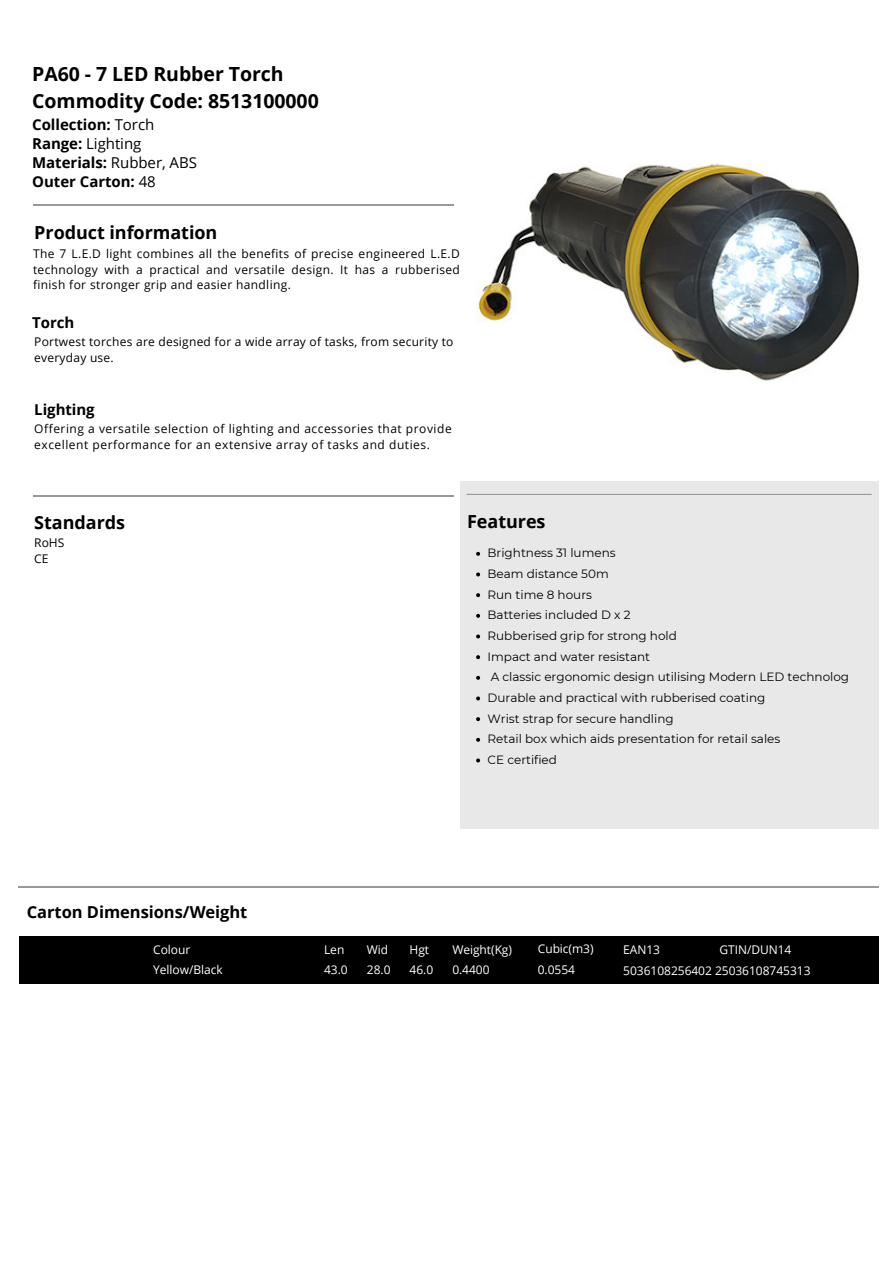
<style>
.page{position:relative;width:893px;height:1263px;background:#fff}
.page>*{position:absolute;margin:0;border:0;box-sizing:border-box;transform-origin:0 0}
.t1{font:700 19.5px/27px "Open Sans";color:#000}
.t2{font:700 18px "Open Sans";letter-spacing:-.005em;color:#000}
.t3{font:700 16.5px "Open Sans";letter-spacing:-.005em;color:#000}
.t4{font:700 15px/19.1px "Open Sans";letter-spacing:-.005em;color:#000}
.t5{font:12px/15.8px "Open Sans";letter-spacing:.03em;color:#000}
.t6{font:12px "Montserrat";color:#000}
.t7{font:12px/20.2px "Open Sans";color:#fff}
.s1{font-weight:400}
</style>
<div class="page">
<hr style="left:34px;top:205px;width:420px;height:1px;background:#999">
<hr style="left:34px;top:495px;width:420px;height:1px;background:#999">
<img style="left:460px;top:163px;width:418px;height:319px">
<div style="left:459px;top:482px;width:419px;height:25px;background:#e8e8e8"></div>
<hr style="left:467px;top:494px;width:404px;height:1px;background:#999">
<div style="left:459px;top:507px;width:419px;height:24px;background:#e8e8e8"></div>
<div style="left:459px;top:531px;width:419px;height:10px;background:#e8e8e8"></div>
<div style="left:459px;top:541px;width:419px;height:16px;background:#e8e8e8"></div>
<hr style="left:459px;top:557px;width:419px;height:1px;background:#e8e8e8">
<div style="left:459px;top:558px;width:419px;height:10px;background:#e8e8e8"></div>
<div style="left:459px;top:568px;width:419px;height:16px;background:#e8e8e8"></div>
<hr style="left:459px;top:584px;width:419px;height:1px;background:#e8e8e8">
<div style="left:459px;top:585px;width:419px;height:10px;background:#e8e8e8"></div>
<div style="left:459px;top:595px;width:419px;height:16px;background:#e8e8e8"></div>
<hr style="left:459px;top:611px;width:419px;height:1px;background:#e8e8e8">
<div style="left:459px;top:612px;width:419px;height:10px;background:#e8e8e8"></div>
<div style="left:459px;top:622px;width:419px;height:16px;background:#e8e8e8"></div>
<hr style="left:459px;top:638px;width:419px;height:1px;background:#e8e8e8">
<div style="left:459px;top:639px;width:419px;height:10px;background:#e8e8e8"></div>
<div style="left:459px;top:649px;width:419px;height:16px;background:#e8e8e8"></div>
<hr style="left:459px;top:665px;width:419px;height:1px;background:#e8e8e8">
<div style="left:459px;top:666px;width:419px;height:10px;background:#e8e8e8"></div>
<div style="left:459px;top:676px;width:419px;height:16px;background:#e8e8e8"></div>
<hr style="left:459px;top:692px;width:419px;height:1px;background:#e8e8e8">
<div style="left:459px;top:693px;width:419px;height:10px;background:#e8e8e8"></div>
<div style="left:459px;top:703px;width:419px;height:16px;background:#e8e8e8"></div>
<hr style="left:459px;top:719px;width:419px;height:1px;background:#e8e8e8">
<div style="left:459px;top:720px;width:419px;height:10px;background:#e8e8e8"></div>
<div style="left:459px;top:730px;width:419px;height:16px;background:#e8e8e8"></div>
<hr style="left:459px;top:746px;width:419px;height:1px;background:#e8e8e8">
<div style="left:459px;top:747px;width:419px;height:10px;background:#e8e8e8"></div>
<div style="left:459px;top:757px;width:419px;height:16px;background:#e8e8e8"></div>
<hr style="left:459px;top:773px;width:419px;height:1px;background:#e8e8e8">
<div style="left:459px;top:774px;width:419px;height:10px;background:#e8e8e8"></div>
<div style="left:459px;top:784px;width:419px;height:16px;background:#e8e8e8"></div>
<hr style="left:459px;top:800px;width:419px;height:1px;background:#e8e8e8">
<div style="left:459px;top:801px;width:419px;height:10px;background:#e8e8e8"></div>
<div style="left:459px;top:811px;width:419px;height:16px;background:#e8e8e8"></div>
<hr style="left:459px;top:827px;width:419px;height:1px;background:#e8e8e8">
<svg style="left:476px;top:552px;width:4px;height:4px"></svg>
<svg style="left:476px;top:572px;width:4px;height:4px"></svg>
<svg style="left:476px;top:593px;width:4px;height:4px"></svg>
<svg style="left:476px;top:614px;width:4px;height:4px"></svg>
<svg style="left:476px;top:634px;width:4px;height:4px"></svg>
<svg style="left:476px;top:655px;width:4px;height:4px"></svg>
<svg style="left:476px;top:676px;width:4px;height:4px"></svg>
<svg style="left:476px;top:696px;width:4px;height:4px"></svg>
<svg style="left:476px;top:717px;width:4px;height:4px"></svg>
<svg style="left:476px;top:738px;width:4px;height:4px"></svg>
<svg style="left:476px;top:758px;width:4px;height:4px"></svg>
<hr style="left:19px;top:886px;width:860px;height:1px;background:#999">
<div style="left:19px;top:936px;width:859px;height:47px;background:#000"></div>
<p class="t1" style="left:32px;top:60px;width:288px">PA60 - 7 LED Rubber Torch<br>Commodity Code: 8513100000</p>
<p class="t4" style="left:32px;top:114px;width:166px">Collection: <span class="s1">Torch<br></span>Range: <span class="s1">Lighting<br></span>Materials: <span class="s1">Rubber, ABS<br></span>Outer Carton: <span class="s1">48</span></p>
<p class="t2" style="left:34px;top:220px;width:185px">Product information</p>
<h2 class="t5" style="left:33px;top:245px;width:428px;text-align:justify">The 7 L.E.D light combines all the benefits of precise engineered L.E.D technology with a practical and versatile design. It has a rubberised finish for stronger grip and easier handling.</h2>
<h4 class="t4" style="left:32px;top:313px;width:44px">Torch</h4>
<p class="t5" style="left:34px;top:334px;width:421px">Portwest torches are designed for a wide array of tasks, from security to everyday use.</p>
<p class="t4" style="left:34px;top:400px;width:62px">Lighting</p>
<h1 class="t5" style="left:34px;top:421px;width:419px">Offering a versatile selection of lighting and accessories that provide excellent performance for an extensive array of tasks and duties.</h1>
<h4 class="t2" style="left:34px;top:510px;width:92px">Standards</h4>
<h4 class="t5" style="left:34px;top:535px;width:31px">RoHS<br>CE</h4>
<p class="t2" style="left:467px;top:509px;width:80px">Features</p>
<h1 class="t6" style="left:487px;top:546px;width:130px">Brightness 31 lumens</h1>
<p class="t6" style="left:487px;top:566px;width:123px">Beam distance 50m</p>
<p class="t6" style="left:487px;top:587px;width:106px">Run time 8 hours</p>
<p class="t6" style="left:487px;top:608px;width:144px">Batteries included D x 2</p>
<p class="t6" style="left:487px;top:628px;width:191px">Rubberised grip for strong hold</p>
<p class="t6" style="left:487px;top:649px;width:164px">Impact and water resistant</p>
<p class="t6" style="left:491px;top:670px;width:360px">A classic ergonomic design utilising Modern LED technolog</p>
<p class="t6" style="left:487px;top:690px;width:279px">Durable and practical with rubberised coating</p>
<p class="t6" style="left:487px;top:711px;width:188px">Wrist strap for secure handling</p>
<p class="t6" style="left:487px;top:732px;width:294px">Retail box which aids presentation for retail sales</p>
<p class="t6" style="left:487px;top:752px;width:71px">CE certified</p>
<p class="t3" style="left:27px;top:901px;width:222px">Carton Dimensions/Weight</p>
<h4 class="t7" style="left:153px;top:939px;width:71px">Colour<br>Yellow/Black</h4>
<p class="t7" style="left:324px;top:939px;width:25px">Len<br>43.0</p>
<p class="t7" style="left:367px;top:939px;width:25px">Wid<br>28.0</p>
<p class="t7" style="left:409px;top:939px;width:25px">Hgt<br>46.0</p>
<p class="t7" style="left:452px;top:939px;width:61px">Weight(Kg)<br>0.4400</p>
<p class="t7" style="left:538px;top:939px;width:57px">Cubic(m3)<br>0.0554</p>
<p class="t7" style="left:623px;top:939px;width:38px">EAN13</p>
<h5 class="t7" style="left:719px;top:939px;width:74px">GTIN/DUN14</h5>
<h5 class="t7" style="left:623px;top:960px;width:189px">5036108256402 25036108745313</h5>
</div>
